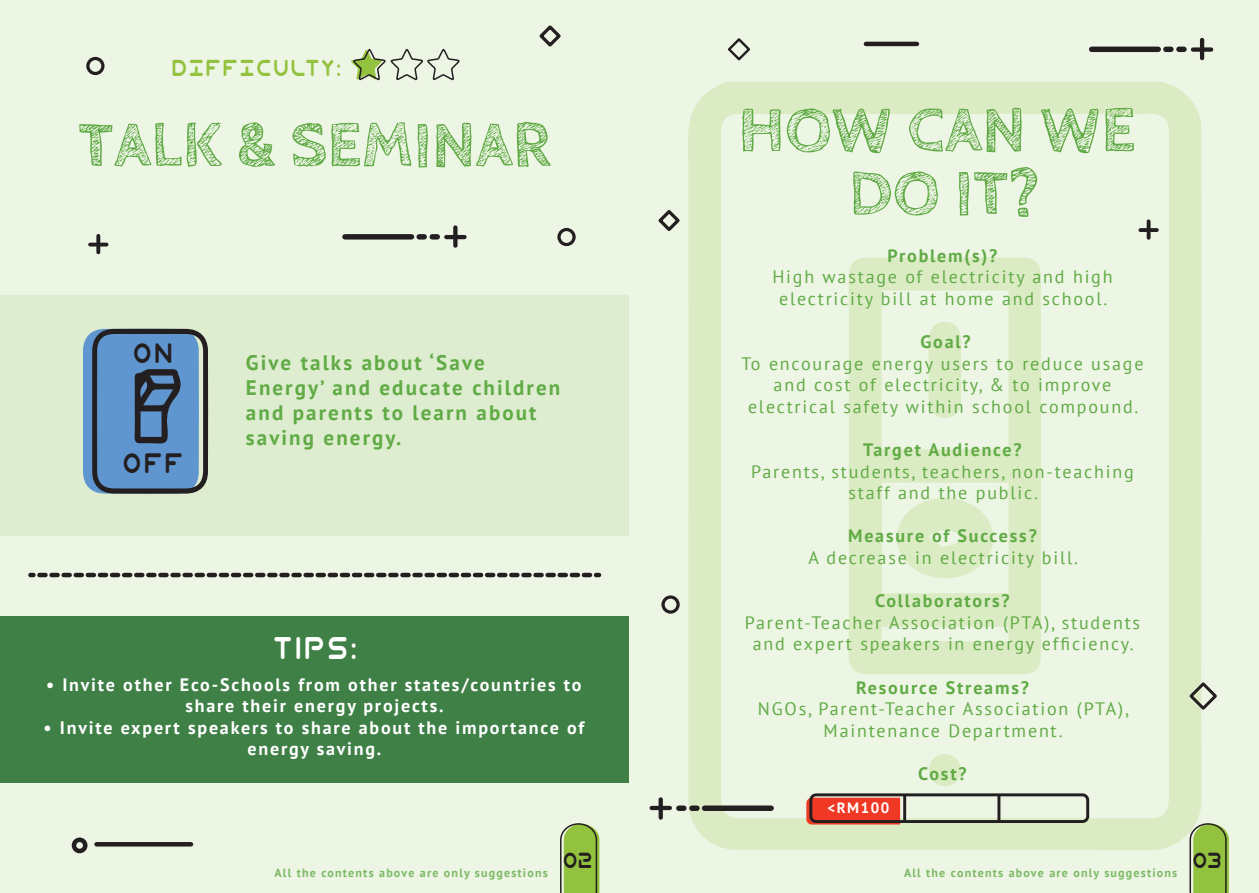
<style>
.page{position:relative;width:1259px;height:893px;background:#fff}
.page>*{position:absolute;margin:0;border:0;box-sizing:border-box;transform-origin:0 0}
.t1{font:700 66px/63px "Cabin Sketch";color:#60ab45;text-align:center}
.t2{font:32.25px "Planet N Condensed";color:#fff}
.t3{font:28.95px "Planet N Condensed";color:#231f20}
.t4{font:23.7px "Planet N Condensed";letter-spacing:-.025em;color:#93c23e}
.t5{font:22.5px "Planet N Condensed";color:#231f20}
.t6{font:700 21px/25.2px "PT Sans";letter-spacing:.1em;color:#60ab45}
.t7{font:18px/21.6px "PT Sans";letter-spacing:.1em;color:#60ab45;text-align:center}
.t8{font:700 18px/21.6px "PT Sans";letter-spacing:.1em;color:#fff;text-align:center}
.t9{font:700 18px "PT Sans";letter-spacing:.1em;color:#60ab45}
.t10{font:700 15px "PT Sans";letter-spacing:.1em;color:#fff}
.t11{font:700 12px "PT Sans";letter-spacing:.1em;color:#60ab45}
</style>
<div class="page">
<div style="left:0;top:0;width:629px;height:893px;background:#edf5e4"></div>
<div style="left:0;top:616px;width:629px;height:166px;background:#3f8047"></div>
<div style="left:0;top:296px;width:629px;height:240px;background:#deedd0"></div>
<div style="left:557px;top:228px;width:18px;height:18px;border:3px solid #231f20;border-radius:50%"></div>
<svg style="left:539px;top:25px;width:22px;height:22px"></svg>
<hr style="left:96px;top:842px;width:95px;height:4px;background:#231f20">
<div style="left:72px;top:837px;width:15px;height:16px;border:4px solid #231f20;border-radius:50%"></div>
<svg style="left:453px;top:227px;width:4px;height:19px"></svg>
<hr style="left:446px;top:235px;width:18px;height:4px;background:#231f20">
<div style="left:345px;top:234px;width:66px;height:6px;background:#231f20"></div>
<svg style="left:419px;top:234px;width:5px;height:6px"></svg>
<svg style="left:432px;top:234px;width:5px;height:6px"></svg>
<svg style="left:96px;top:236px;width:4px;height:16px"></svg>
<svg style="left:90px;top:243px;width:17px;height:4px"></svg>
<div style="left:86px;top:57px;width:18px;height:18px;border:3px solid #231f20;border-radius:50%"></div>
<svg style="left:560px;top:823px;width:39px;height:70px"></svg>
<svg style="left:351px;top:48px;width:109px;height:33px"></svg>
<svg style="left:83px;top:329px;width:125px;height:165px"></svg>
<svg style="left:596px;top:573px;width:3px;height:4px"></svg>
<svg style="left:30px;top:573px;width:560px;height:4px"></svg>
<div style="left:629px;top:0;width:630px;height:893px;background:#edf5e4"></div>
<svg style="left:688px;top:82px;width:513px;height:768px"></svg>
<svg style="left:848px;top:257px;width:193px;height:417px;fill:#dbebc3"></svg>
<div style="left:928px;top:754px;width:33px;height:32px;background:#dbebc3;border-radius:50%"></div>
<svg style="left:928px;top:322px;width:33px;height:96px"></svg>
<svg style="left:892px;top:494px;width:105px;height:84px"></svg>
<div style="left:661px;top:595px;width:18px;height:19px;border:3px solid #231f20;border-radius:50%"></div>
<svg style="left:1186px;top:680px;width:31px;height:32px"></svg>
<svg style="left:728px;top:38px;width:22px;height:23px"></svg>
<svg style="left:658px;top:210px;width:22px;height:21px"></svg>
<hr style="left:1200px;top:40px;width:4px;height:18px;background:#231f20">
<div style="left:1193px;top:47px;width:18px;height:5px;background:#231f20"></div>
<div style="left:1091px;top:47px;width:67px;height:5px;background:#231f20"></div>
<svg style="left:1165px;top:47px;width:6px;height:5px"></svg>
<svg style="left:1179px;top:47px;width:5px;height:5px"></svg>
<hr style="left:866px;top:42px;width:51px;height:4px;background:#231f20">
<svg style="left:1146px;top:221px;width:4px;height:17px"></svg>
<svg style="left:1140px;top:228px;width:17px;height:4px"></svg>
<div style="left:658px;top:799px;width:5px;height:19px;background:#231f20"></div>
<hr style="left:651px;top:806px;width:19px;height:4px;background:#231f20">
<div style="left:704px;top:805px;width:67px;height:6px;background:#231f20"></div>
<svg style="left:692px;top:805px;width:5px;height:6px"></svg>
<svg style="left:679px;top:805px;width:5px;height:6px"></svg>
<div style="left:806px;top:798px;width:94px;height:26px;background:#ef3925"></div>
<div style="left:809px;top:793px;width:280px;height:30px;border:3px solid #231f20;border-radius:5px"></div>
<hr style="left:903px;top:796px;width:3px;height:25px;background:#231f20">
<hr style="left:997px;top:796px;width:3px;height:25px;background:#231f20">
<svg style="left:1188px;top:822px;width:41px;height:71px"></svg>
<h3 class="t4" style="left:171px;top:54px;width:173px">DIFFICULTY:</h3>
<h1 class="t1" style="left:78px;top:115px;width:474px">TALK &amp; SEMINAR</h1>
<h3 class="t3" style="left:132px;top:337px;width:44px">ON</h3>
<h3 class="t3" style="left:121px;top:447px;width:65px">OFF</h3>
<p class="t6" style="left:246px;top:349px;width:316px">Give talks about ‘Save<br>Energy’ and educate children and parents to learn about saving energy.</p>
<h2 class="t2" style="left:271px;top:630px;width:89px">TIPS:</h2>
<p class="t8" style="left:46px;top:673px;width:537px">• Invite other Eco-Schools from other states/countries to share their energy projects.</p>
<p class="t8" style="left:44px;top:716px;width:542px">• Invite expert speakers to share about the importance of energy saving.</p>
<p class="t11" style="left:274px;top:864px;width:275px">All the contents above are only suggestions</p>
<p class="t5" style="left:562px;top:847px;width:33px">02</p>
<h1 class="t1" style="left:738px;top:100px;width:399px">HOW CAN WE<br>DO IT?</h1>
<p class="t9" style="left:887px;top:243px;width:111px">Problem(s)?</p>
<p class="t7" style="left:772px;top:266px;width:342px">High wastage of electricity and high electricity bill at home and school.</p>
<p class="t9" style="left:920px;top:330px;width:52px">Goal?</p>
<p class="t7" style="left:741px;top:352px;width:403px">To encourage energy users to reduce usage and cost of electricity, &amp; to improve electrical safety within school compound.</p>
<p class="t9" style="left:863px;top:438px;width:160px">Target Audience?</p>
<p class="t7" style="left:751px;top:460px;width:384px">Parents, students, teachers, non-teaching staff and the public.</p>
<p class="t9" style="left:848px;top:524px;width:190px">Measure of Success?</p>
<p class="t7" style="left:808px;top:546px;width:271px">A decrease in electricity bill.</p>
<p class="t9" style="left:875px;top:589px;width:136px">Collaborators?</p>
<p class="t7" style="left:745px;top:611px;width:397px">Parent-Teacher Association (PTA), students and expert speakers in energy efficiency.</p>
<p class="t9" style="left:856px;top:675px;width:174px">Resource Streams?</p>
<p class="t7" style="left:758px;top:698px;width:372px">NGOs, Parent-Teacher Association (PTA),<br>Maintenance Department.</p>
<p class="t9" style="left:918px;top:762px;width:50px">Cost?</p>
<p class="t10" style="left:827px;top:797px;width:63px">&lt;RM100</p>
<p class="t11" style="left:904px;top:864px;width:275px">All the contents above are only suggestions</p>
<p class="t5" style="left:1191px;top:847px;width:33px">03</p>
</div>
